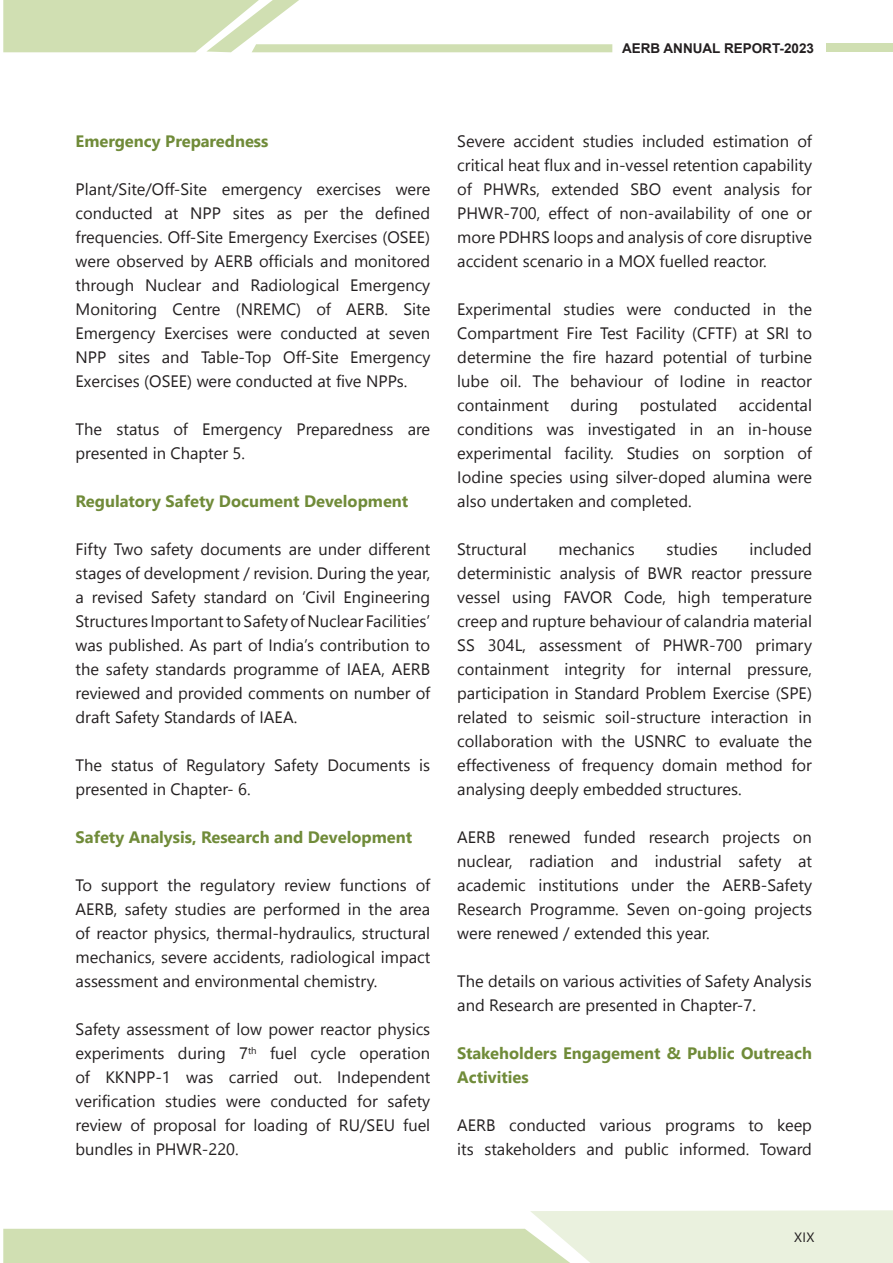
<style>
.page{position:relative;width:893px;height:1263px;background:#fff}
.page>*{position:absolute;margin:0;border:0;box-sizing:border-box;transform-origin:0 0}
.Body_Text_11{font:16.5px/24px "Nirmala UI";color:#231f20;text-align:justify}
.Exeutive_Summary{font:700 16.5px/24px "Nirmala UI";color:#708b39}
.t1{font:700 13.5px "Arial";color:#231f20}
.t2{font:13.5px "Nirmala UI";color:#231f20}
</style>
<div class="page">
<svg style="left:3px;top:1210px;width:890px;height:53px"></svg>
<div style="left:826px;top:44px;width:67px;height:8px;background:#d0dfb2"></div>
<svg style="left:3px;top:0;width:609px;height:52px"></svg>
<p class="t1" style="left:622px;top:39px;width:194px">AERB ANNUAL REPORT-2023</p>
<p class="Exeutive_Summary" style="left:76px;top:128px;width:194px">Emergency Preparedness</p>
<p class="Body_Text_11" style="left:76px;top:176px;width:356px">Plant/Site/Off-Site emergency exercises were conducted at NPP sites as per the defined frequencies. Off-Site Emergency Exercises (OSEE) were observed by AERB officials and monitored through Nuclear and Radiological Emergency Monitoring Centre (NREMC) of AERB. Site Emergency Exercises were conducted at seven NPP sites and Table-Top Off-Site Emergency Exercises (OSEE) were conducted at five NPPs.</p>
<p class="Body_Text_11" style="left:76px;top:416px;width:356px">The status of Emergency Preparedness are presented in Chapter 5.</p>
<p class="Exeutive_Summary" style="left:76px;top:488px;width:334px">Regulatory Safety Document Development</p>
<p class="Body_Text_11" style="left:76px;top:536px;width:356px">Fifty Two safety documents are under different stages of development / revision. During the year, a revised Safety standard on ‘Civil Engineering Structures Important to Safety of Nuclear Facilities’ was published. As part of India’s contribution to the safety standards programme of IAEA, AERB reviewed and provided comments on number of draft Safety Standards of IAEA.</p>
<p class="Body_Text_11" style="left:76px;top:752px;width:356px">The status of Regulatory Safety Documents is presented in Chapter- 6.</p>
<p class="Exeutive_Summary" style="left:76px;top:824px;width:338px">Safety Analysis, Research and Development</p>
<p class="Body_Text_11" style="left:76px;top:872px;width:356px">To support the regulatory review functions of AERB, safety studies are performed in the area of reactor physics, thermal-hydraulics, structural mechanics, severe accidents, radiological impact assessment and environmental chemistry.</p>
<p class="Body_Text_11" style="left:76px;top:1016px;width:356px">Safety assessment of low power reactor physics experiments during 7<sup>th</sup> fuel cycle operation of KKNPP-1 was carried out. Independent verification studies were conducted for safety review of proposal for loading of RU/SEU fuel bundles in PHWR-220.</p>
<p class="Body_Text_11" style="left:457px;top:128px;width:356px">Severe accident studies included estimation of critical heat flux and in-vessel retention capability of PHWRs, extended SBO event analysis for PHWR-700, effect of non-availability of one or more PDHRS loops and analysis of core disruptive accident scenario in a MOX fuelled reactor.</p>
<p class="Body_Text_11" style="left:457px;top:296px;width:356px">Experimental studies were conducted in the Compartment Fire Test Facility (CFTF) at SRI to determine the fire hazard potential of turbine lube oil. The behaviour of Iodine in reactor containment</p>
<p class="Body_Text_11" style="left:457px;top:392px;width:356px;text-indent:281px">accidental conditions was investigated in an in-house experimental facility. Studies on sorption of Iodine species using silver-doped alumina were also undertaken and completed.</p>
<p class="Body_Text_11" style="left:457px;top:536px;width:71px">Structural</p>
<p class="Body_Text_11" style="left:559px;top:536px;width:78px">mechanics</p>
<p class="Body_Text_11" style="left:667px;top:536px;width:53px">studies</p>
<p class="Body_Text_11" style="left:570px;top:392px;width:49px">during</p>
<p class="Body_Text_11" style="left:640px;top:392px;width:79px">postulated</p>
<p class="Body_Text_11" style="left:457px;top:536px;width:356px;text-indent:292px">included deterministic analysis of BWR reactor pressure vessel using FAVOR Code, high temperature creep and rupture behaviour of calandria material SS 304L, assessment of PHWR-700 primary containment integrity for internal pressure, participation in Standard Problem Exercise (SPE) related to seismic soil-structure interaction in collaboration with the USNRC to evaluate the effectiveness of frequency domain method for analysing deeply embedded structures.</p>
<p class="Body_Text_11" style="left:457px;top:824px;width:356px">AERB renewed funded research projects on nuclear, radiation and industrial safety at academic institutions under the AERB-Safety Research Programme. Seven on-going projects were renewed / extended this year.</p>
<p class="Body_Text_11" style="left:457px;top:968px;width:356px">The details on various activities of Safety Analysis and Research are presented in Chapter-7.</p>
<p class="Exeutive_Summary" style="left:457px;top:1040px;width:356px">Stakeholders Engagement &amp; Public Outreach<br>Activities</p>
<p class="Body_Text_11" style="left:457px;top:1112px;width:356px">AERB conducted various programs to keep its stakeholders and public informed. Toward</p>
<p class="t2" style="left:794px;top:1226px;width:22px">XIX</p>
</div>
